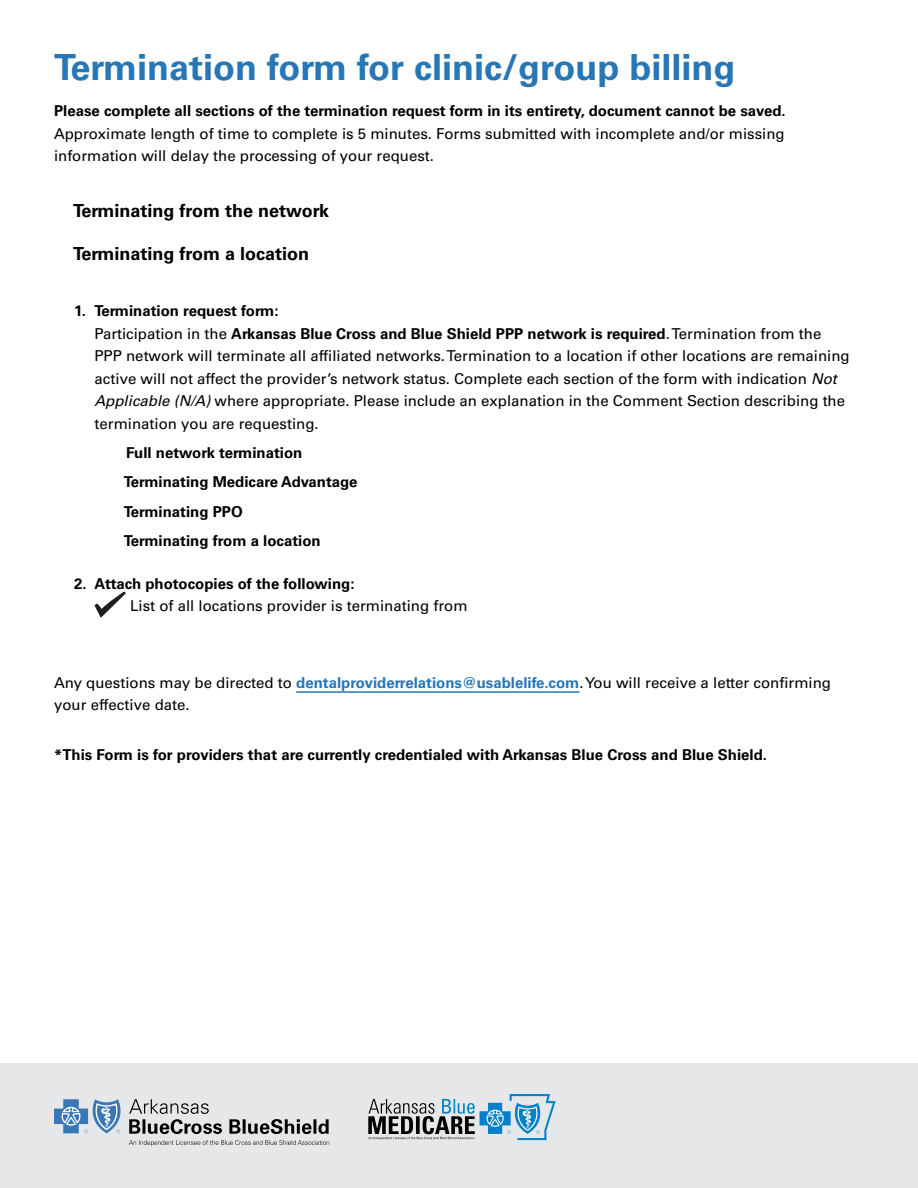
<style>
.page{position:relative;width:918px;height:1188px;background:#fff}
.page>*{position:absolute;margin:0;border:0;box-sizing:border-box;transform-origin:0 0}
.Title_of_document{font:700 36px "Univers LT Std";color:#2776b5}
.Indented_checkboxes{font:700 18px "Univers LT Std";color:#000}
.t1{font:15px/22.5px "Univers LT Std";color:#000}
.t2{font:700 15px "Univers LT Std";color:#000}
.s1{font-weight:700}
.s2{font-style:italic}
.s3{font-weight:700;color:#2776b5}
</style>
<div class="page">
<div style="left:0;top:1063px;width:918px;height:125px;background:#e6e7e8"></div>
<svg style="left:54px;top:1099px;width:275px;height:35px"></svg>
<svg style="left:129px;top:1140px;width:200px;height:6px"></svg>
<svg style="left:368px;top:1094px;width:188px;height:46px"></svg>
<hr style="left:296px;top:691px;width:283px;height:2px;background:#2776b5">
<svg style="left:94px;top:592px;width:32px;height:26px"></svg>
<p class="Title_of_document" style="left:54px;top:46px;width:683px">Termination form for clinic/group billing</p>
<p class="t1" style="left:54px;top:100px;width:733px;text-align:justify"><span class="s1">Please complete all sections of the termination request form in its entirety, document cannot be saved.<br></span>Approximate length of time to complete is 5 minutes. Forms submitted with incomplete and/or missing information will delay the processing of your request.</p>
<p class="Indented_checkboxes" style="left:73px;top:200px;width:258px">Terminating from the network</p>
<p class="Indented_checkboxes" style="left:73px;top:243px;width:238px">Terminating from a location</p>
<p class="t1" style="left:94px;top:300px;width:757px;text-indent:-20px"><span class="s1">1. Termination request form:<br></span>Participation in the <span class="s1">Arkansas Blue Cross and Blue Shield PPP network is required</span>. Termination from the PPP network will terminate all affiliated networks. Termination to a location if other locations are remaining active will not affect the provider’s network status. Complete each section of the form with indication <span class="s2">Not Applicable (N/A)</span> where appropriate. Please include an explanation in the Comment Section describing the termination you are requesting.</p>
<p class="t2" style="left:126px;top:444px;width:178px">Full network termination</p>
<p class="t2" style="left:124px;top:473px;width:235px">Terminating Medicare Advantage</p>
<p class="t2" style="left:124px;top:502px;width:120px">Terminating PPO</p>
<p class="t2" style="left:124px;top:532px;width:198px">Terminating from a location</p>
<p class="t1" style="left:130px;top:572px;width:339px;text-indent:-56px"><span class="s1">2. Attach photocopies of the following:<br></span>List of all locations provider is terminating from</p>
<p class="t1" style="left:54px;top:671px;width:779px">Any questions may be directed to <span class="s3">dentalproviderrelations@usablelife.com</span>. You will receive a letter confirming your effective date.</p>
<p class="t2" style="left:54px;top:745px;width:715px">*This Form is for providers that are currently credentialed with Arkansas Blue Cross and Blue Shield.</p>
</div>
